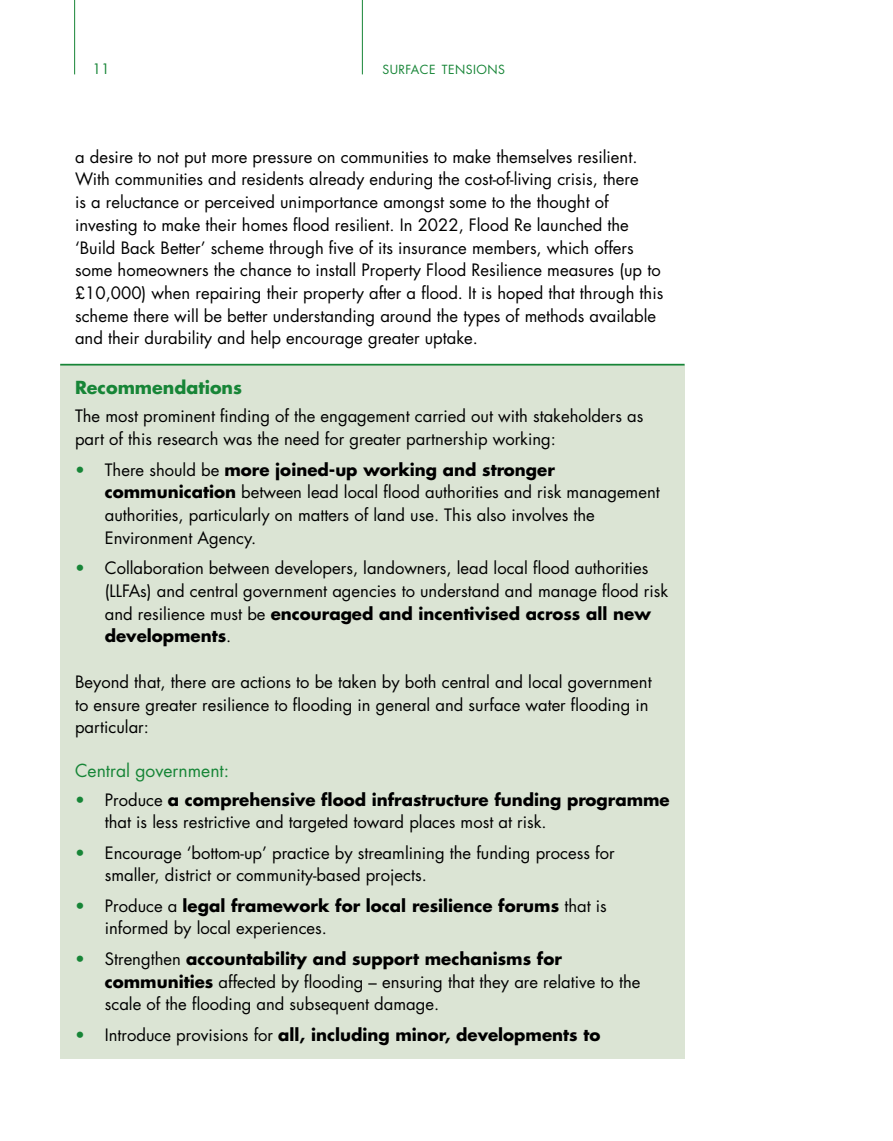
<style>
.page{position:relative;width:893px;height:1141px;background:#fff}
.page>*{position:absolute;margin:0;border:0;box-sizing:border-box;transform-origin:0 0}
.t1{font:17.5px "Futura Std";color:#178537}
.t2{font:700 17.5px "Futura Std";color:#178537}
.t3{font:16.62px/22.8px "Futura Std";color:#000}
.t4{font:700 16.62px "Futura Std";color:#000}
.t5{font:14px "Futura Std";color:#178537}
.t6{font:12.25px "Futura Std";letter-spacing:.035em;color:#178537}
.s1{color:#178537}
.s2{font-weight:700}
.s3{font-weight:400;color:#178537}
.s4{font-weight:400}
</style>
<div class="page">
<div style="left:60px;top:365px;width:625px;height:693px;background:#dbe4d4"></div>
<hr style="left:60px;top:364px;width:625px;height:2px;background:#178537">
<hr style="left:362px;top:0;width:1px;height:74px;background:#178537">
<hr style="left:74px;top:0;width:1px;height:74px;background:#178537">
<p class="t5" style="left:93px;top:60px;width:19px">11</p>
<p class="t6" style="left:382px;top:62px;width:124px">SURFACE TENSIONS</p>
<p class="t3" style="left:75px;top:145px;width:590px">a desire to not put more pressure on communities to make themselves resilient.<br>With communities and residents already enduring the cost-of-living crisis, there<br>is a reluctance or perceived unimportance amongst some to the thought of investing to make their homes flood resilient. In 2022, Flood Re launched the ‘Build Back Better’ scheme through five of its insurance members, which offers some homeowners the chance to install Property Flood Resilience measures (up to £10,000) when repairing their property after a flood. It is hoped that through this scheme there will be better understanding around the types of methods available and their durability and help encourage greater uptake.</p>
<p class="t2" style="left:75px;top:376px;width:169px">Recommendations</p>
<p class="t3" style="left:75px;top:405px;width:570px">The most prominent finding of the engagement carried out with stakeholders as part of this research was the need for greater partnership working:</p>
<p class="t3" style="left:105px;top:458px;width:556px;text-indent:-30px"><span class="s1">•</span> There should be <span class="s2">more joined-up working and stronger communication</span> between lead local flood authorities and risk management authorities, particularly on matters of land use. This also involves the Environment Agency.</p>
<p class="t3" style="left:105px;top:557px;width:565px;text-indent:-30px"><span class="s1">•</span> Collaboration between developers, landowners, lead local flood authorities (LLFAs) and central government agencies to understand and manage flood risk and resilience must be <span class="s2">encouraged and incentivised across all new developments</span>.</p>
<p class="t3" style="left:75px;top:671px;width:578px">Beyond that, there are actions to be taken by both central and local government to ensure greater resilience to flooding in general and surface water flooding in particular:</p>
<p class="t1" style="left:75px;top:759px;width:156px">Central government:</p>
<p class="t3" style="left:105px;top:788px;width:566px;text-indent:-30px"><span class="s1">•</span> Produce <span class="s2">a comprehensive flood infrastructure funding programme </span>that is less restrictive and targeted toward places most at risk.</p>
<p class="t3" style="left:105px;top:841px;width:511px;text-indent:-30px"><span class="s1">•</span> Encourage ‘bottom-up’ practice by streamlining the funding process for smaller, district or community-based projects.</p>
<p class="t3" style="left:105px;top:894px;width:503px;text-indent:-30px"><span class="s1">•</span> Produce a <span class="s2">legal framework for local resilience forums</span> that is informed by local experiences.</p>
<p class="t3" style="left:105px;top:947px;width:537px;text-indent:-30px"><span class="s1">•</span> Strengthen <span class="s2">accountability and support mechanisms for communities</span> affected by flooding – ensuring that they are relative to the scale of the flooding and subsequent damage.</p>
<p class="t4" style="left:75px;top:1023px;width:527px"><span class="s3">•</span> <span class="s4">Introduce provisions for</span> all, including minor, developments to</p>
</div>
